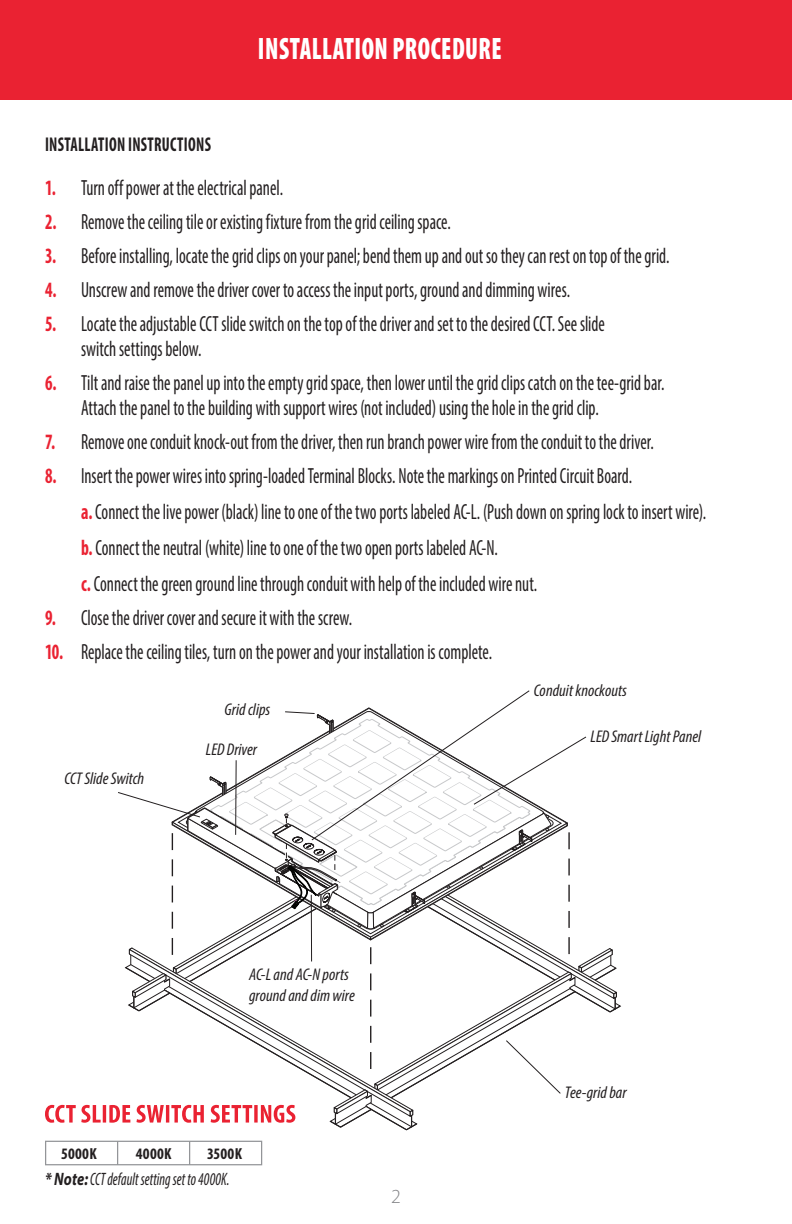
<style>
.page{position:relative;width:792px;height:1224px;background:#fff}
.page>*{position:absolute;margin:0;border:0;box-sizing:border-box;transform-origin:0 0}
.t1{font:900 condensed 31.2px "Myriad Pro";letter-spacing:.02em;color:#fff;scale:.8 1}
.t2{font:condensed 22px/36px "Myriad Pro";color:#231f20;scale:.8 1}
.H2___Black{font:700 condensed 20px "Myriad Pro";letter-spacing:.015em;color:#231f20;scale:.8 1}
.t3{font:300 20px "Myriad Pro";color:#818285}
.Instructions{font:italic condensed 18px "Myriad Pro";letter-spacing:.005em;color:#231f20;scale:.8 1}
.t4{font:italic condensed 17px/20.4px "Myriad Pro";color:#231f20}
.H2___Black-2{font:700 condensed 16px "Myriad Pro";letter-spacing:.02em;color:#231f20}
.s1{font-weight:700;color:#ea2232}
.s2{font-weight:700;font-stretch:normal}
</style>
<div class="page">
<div style="left:0;top:0;width:792px;height:100px;background:#ea2232"></div>
<svg style="left:45px;top:690px;width:573px;height:439px"></svg>
<hr style="left:45px;top:1141px;width:73px;height:1px;background:#939598">
<svg style="left:45px;top:1142px;width:1px;height:22px"></svg>
<hr style="left:118px;top:1141px;width:72px;height:1px;background:#939598">
<svg style="left:117px;top:1142px;width:1px;height:22px"></svg>
<hr style="left:190px;top:1141px;width:72px;height:1px;background:#939598">
<svg style="left:189px;top:1142px;width:1px;height:22px"></svg>
<svg style="left:261px;top:1142px;width:1px;height:22px"></svg>
<hr style="left:45px;top:1164px;width:73px;height:1px;background:#939598">
<hr style="left:118px;top:1164px;width:72px;height:1px;background:#939598">
<hr style="left:190px;top:1164px;width:72px;height:1px;background:#939598">
<p class="t1" style="left:258px;top:32px;width:306px">INSTALLATION PROCEDURE</p>
<p class="H2___Black" style="left:45px;top:132px;width:209px">INSTALLATION INSTRUCTIONS</p>
<p class="t2" style="left:45px;top:170px;width:299px"><span class="s1">1.</span> Turn off power at the electrical panel.</p>
<p class="t2" style="left:45px;top:204px;width:509px"><span class="s1">2.</span> Remove the ceiling tile or existing fixture from the grid ceiling space.</p>
<p class="t2" style="left:45px;top:238px;width:782px"><span class="s1">3.</span> Before installing, locate the grid clips on your panel; bend them up and out so they can rest on top of the grid.</p>
<p class="t2" style="left:45px;top:272px;width:658px"><span class="s1">4.</span> Unscrew and remove the driver cover to access the input ports, ground and dimming wires.</p>
<p class="t2" style="left:81px;top:311px;width:656px;line-height:25px;text-indent:-36px"><span class="s1">5.</span> Locate the adjustable CCT slide switch on the top of the driver and set to the desired CCT. See slide switch settings below.</p>
<p class="t2" style="left:81px;top:370px;width:731px;line-height:25px;text-indent:-36px"><span class="s1">6.</span> Tilt and raise the panel up into the empty grid space, then lower until the grid clips catch on the tee-grid bar.<br>Attach the panel to the building with support wires (not included) using the hole in the grid clip.</p>
<p class="t2" style="left:45px;top:424px;width:763px"><span class="s1">7.</span> Remove one conduit knock-out from the driver, then run branch power wire from the conduit to the driver.</p>
<p class="t2" style="left:81px;top:458px;width:783px;text-indent:-36px"><span class="s1">8.</span> Insert the power wires into spring-loaded Terminal Blocks. Note the markings on Printed Circuit Board.<br><span class="s1">a.</span> Connect the live power (black) line to one of the two ports labeled AC-L. (Push down on spring lock to insert wire). <span class="s1">b.</span> Connect the neutral (white) line to one of the two open ports labeled AC-N.<br><span class="s1">c.</span> Connect the green ground line through conduit with help of the included wire nut.</p>
<p class="t2" style="left:45px;top:600px;width:386px"><span class="s1">9.</span> Close the driver cover and secure it with the screw.</p>
<p class="t2" style="left:45px;top:634px;width:560px"><span class="s1">10.</span> Replace the ceiling tiles, turn on the power and your installation is complete.</p>
<p class="t4" style="left:65px;top:768px;width:81px">CCT Slide Switch</p>
<p class="t4" style="left:225px;top:699px;width:47px">Grid clips</p>
<p class="t4" style="left:206px;top:739px;width:53px">LED Driver</p>
<p class="t4" style="left:249px;top:964px;width:107px">AC-L and AC-N ports ground and dim wire</p>
<p class="H2___Black-2" style="left:61px;top:1144px;width:37px">5000K</p>
<p class="H2___Black-2" style="left:136px;top:1144px;width:37px">4000K</p>
<p class="H2___Black-2" style="left:207px;top:1144px;width:37px">3500K</p>
<p class="Instructions" style="left:45px;top:1168px;width:232px"><span class="s2">* Note:</span> CCT default setting set to 4000K.</p>
<p class="t3" style="left:391px;top:1185px;width:11px">2</p>
<p class="t4" style="left:534px;top:680px;width:95px">Conduit knockouts</p>
<p class="t4" style="left:591px;top:726px;width:112px">LED Smart Light Panel</p>
<p class="t4" style="left:565px;top:1082px;width:63px">Tee-grid bar</p>
</div>
